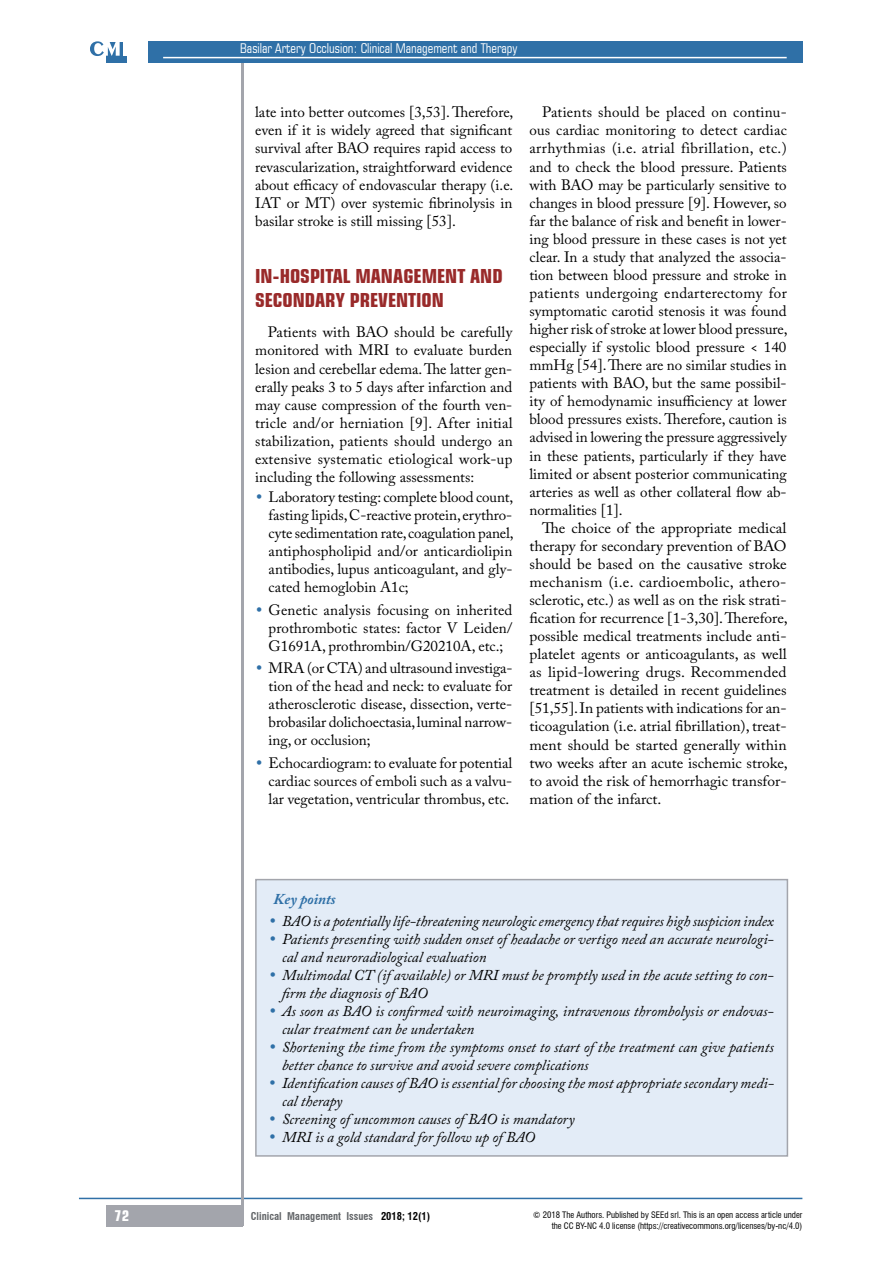
<style>
.page{position:relative;width:893px;height:1263px;background:#fff}
.page>*{position:absolute;margin:0;border:0;box-sizing:border-box;transform-origin:0 0}
.t1{font:700 condensed 19.5px/23.4px "Square 721 BT";color:#992a2a}
.t2{font:15px/18px "Adobe Caslon Pro";color:#000;text-align:justify}
.t3{font:italic 15px/18px "Adobe Caslon Pro";color:#000}
.t4{font:italic 700 15px "Adobe Caslon Pro";color:#2f70a7}
.t5{font:700 condensed 15px "Square 721 BT";color:#fff}
.t6{font:condensed 13.5px "Square 721 BT";color:#fff}
.t7{font:700 condensed 10.5px "Swiss 721 BT";color:#626568}
.t8{font:condensed 8.7px/10.5px "Swiss 721 BT";color:#000;text-align:right}
.s1{color:#000}
</style>
<div class="page">
<hr style="left:79px;top:1198px;width:723px;height:1px;background:#2f70a7">
<hr style="left:241px;top:48px;width:3px;height:1178px;background:#a3a5ac">
<div style="left:106px;top:42px;width:21px;height:21px;background:#2f70a7"></div>
<svg style="left:90px;top:41px;width:30px;height:15px"></svg>
<hr style="left:123px;top:42px;width:4px;height:14px;background:#fff">
<div style="left:148px;top:41px;width:654px;height:22px;background:#2f70a7"></div>
<hr style="left:163px;top:57px;width:624px;height:1px;background:#fff">
<div style="left:106px;top:1205px;width:136px;height:21px;background:#a3a5ac"></div>
<div style="left:256px;top:879px;width:531px;height:277px;background:#e3ecf7"></div>
<div style="left:255px;top:879px;width:533px;height:278px;border:2px solid #a3a5ac"></div>
<p class="t6" style="left:240px;top:40px;width:279px">Basilar Artery Occlusion: Clinical Management and Therapy</p>
<p class="t2" style="left:255px;top:103px;width:260px">late into better outcomes [3,53]. Therefore, even if it is widely agreed that significant survival after BAO requires rapid access to revascularization, straightforward evidence about efficacy of endovascular therapy (i.e.<br>IAT or MT) over systemic fibrinolysis in basilar stroke is still missing [53].</p>
<h1 class="t1" style="left:255px;top:264px;width:249px">IN-HOSPITAL MANAGEMENT AND<br>SECONDARY PREVENTION</h1>
<p class="t2" style="left:255px;top:323px;width:259px;text-indent:13px">Patients with BAO should be carefully monitored with MRI to evaluate burden lesion and cerebellar edema. The latter gen&shy;erally peaks 3 to 5 days after infarction and may cause compression of the fourth ven&shy;tricle and/or herniation [9]. After initial stabilization, patients should undergo an extensive systematic etiological work-up including the following assessments:</p>
<p class="t2" style="left:269px;top:488px;width:246px">Laboratory testing: complete blood count, fasting lipids, C-reactive protein, erythro&shy;cyte sedimentation rate, coagulation panel, antiphospholipid and/or anticardiolipin antibodies, lupus anticoagulant, and gly&shy;cated hemoglobin A1c;</p>
<p class="t2" style="left:269px;top:600px;width:245px">Genetic analysis focusing on inherited prothrombotic states: factor V Leiden/ G1691A, prothrombin/G20210A, etc.;</p>
<p class="t2" style="left:269px;top:659px;width:245px">MRA (or CTA) and ultrasound investiga&shy;tion of the head and neck: to evaluate for atherosclerotic disease, dissection, verte&shy;brobasilar dolichoectasia, luminal narrow&shy;ing, or occlusion;</p>
<p class="t2" style="left:269px;top:753px;width:245px">Echocardiogram: to evaluate for potential cardiac sources of emboli such as a valvu&shy;lar vegetation, ventricular thrombus, etc.</p>
<p class="t2" style="left:529px;top:103px;width:260px;text-indent:13px">Patients should be placed on continu&shy;ous cardiac monitoring to detect cardiac arrhythmias (i.e. atrial fibrillation, etc.) and to check the blood pressure. Patients with BAO may be particularly sensitive to changes in blood pressure [9]. However, so far the balance of risk and benefit in lower&shy;ing blood pressure in these cases is not yet clear. In a study that analyzed the associa&shy;tion between blood pressure and stroke in patients undergoing endarterectomy for symptomatic carotid stenosis it was found higher risk of stroke at lower blood pressure, especially if systolic blood pressure &lt; 140 mmHg [54]. There are no similar studies in patients with BAO, but the same possibil&shy;ity of hemodynamic insufficiency at lower blood pressures exists. Therefore, caution is advised in lowering the pressure aggressively in these patients, particularly if they have limited or absent posterior communicating arteries as well as other collateral flow ab&shy;normalities [1].</p>
<p class="t2" style="left:529px;top:519px;width:260px;text-indent:13px">The choice of the appropriate medical therapy for secondary prevention of BAO should be based on the causative stroke mechanism (i.e. cardioembolic, athero&shy;sclerotic, etc.) as well as on the risk strati&shy;fication for recurrence [1-3,30]. Therefore, possible medical treatments include anti&shy;platelet agents or anticoagulants, as well as lipid-lowering drugs. Recommended treatment is detailed in recent guidelines [51,55]. In patients with indications for an&shy;ticoagulation (i.e. atrial fibrillation), treat&shy;ment should be started generally within two weeks after an acute ischemic stroke, to avoid the risk of hemorrhagic transfor&shy;mation of the infarct.</p>
<p class="t4" style="left:274px;top:890px;width:64px">Key points</p>
<p class="t3" style="left:282px;top:912px;width:493px">BAO is a potentially life-threatening neurologic emergency that requires high suspicion index Patients presenting with sudden onset of headache or vertigo need an accurate neurologi&shy;cal and neuroradiological evaluation<br>Multimodal CT (if available) or MRI must be promptly used in the acute setting to con&shy;firm the diagnosis of BAO<br>As soon as BAO is confirmed with neuroimaging, intravenous thrombolysis or endovas&shy;cular treatment can be undertaken<br>Shortening the time from the symptoms onset to start of the treatment can give patients better chance to survive and avoid severe complications<br>Identification causes of BAO is essential for choosing the most appropriate secondary medi&shy;cal therapy<br>Screening of uncommon causes of BAO is mandatory<br>MRI is a gold standard for follow up of BAO</p>
<p class="t5" style="left:114px;top:1207px;width:16px">72</p>
<p class="t7" style="left:251px;top:1209px;width:181px">Clinical Management Issues <span class="s1">2018; 12(1)</span></p>
<p class="t8" style="left:533px;top:1210px;width:271px">© 2018 The Authors. Published by SEEd srl. This is an open access article under the CC BY-NC 4.0 license (https://creativecommons.org/licenses/by-nc/4.0)</p>
</div>
